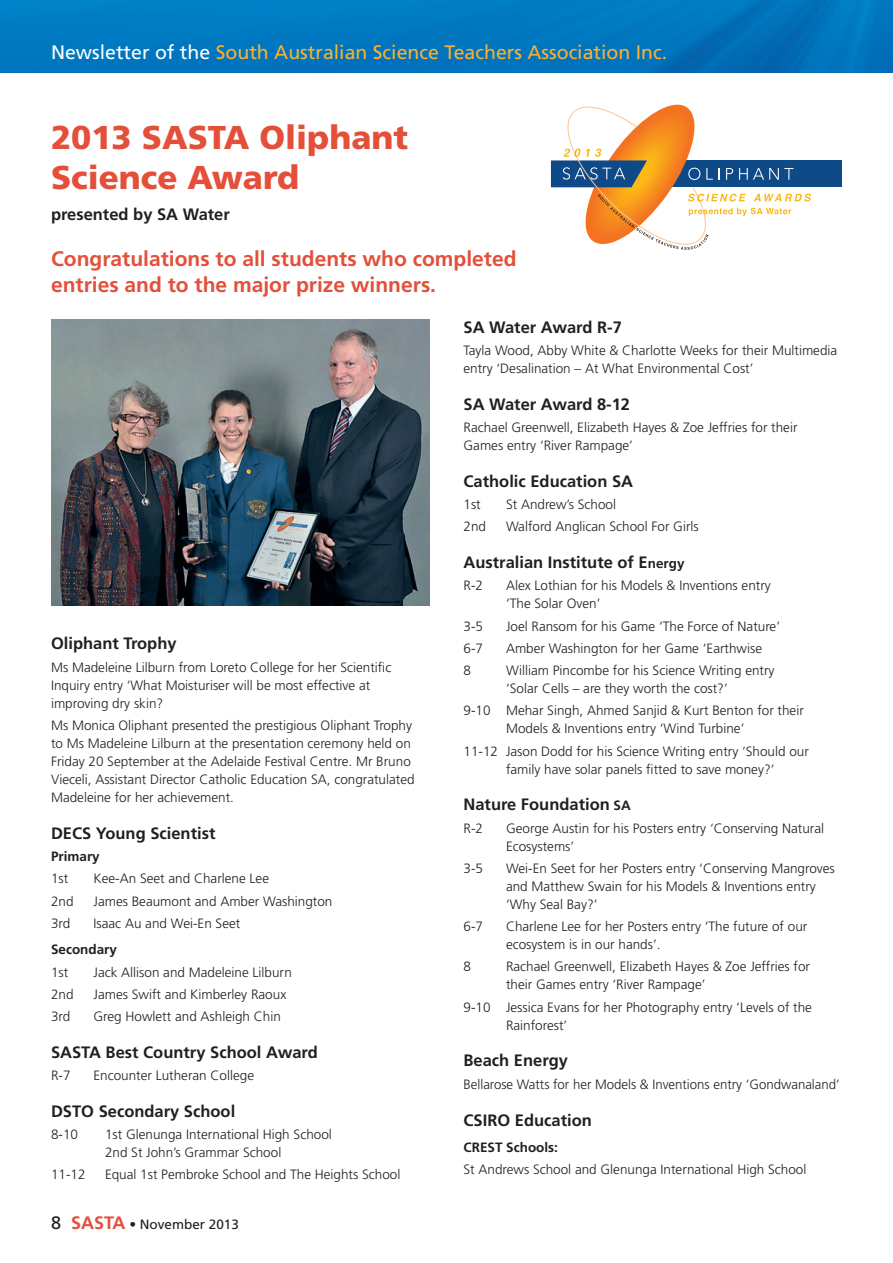
<style>
.page{position:relative;width:893px;height:1263px;background:#fff}
.page>*{position:absolute;margin:0;border:0;box-sizing:border-box;transform-origin:0 0}
.t1{font:900 33px/39.6px "Frutiger";color:#e44f3a}
.t2{font:700 21px/25.2px "Frutiger";color:#e44f3a}
.t3{font:19.5px "Frutiger";color:#fbb131}
.t4{font:700 16.5px "Frutiger";color:#231f20}
.t5{font:300 13.5px/18px "Frutiger";color:#231f20}
.t6{font:700 13.5px "Frutiger";color:#231f20}
.t7{font:13.5px "Frutiger";color:#231f20}
.s1{color:#fff}
.s2{font-size:18px}
.s3{font-weight:700;font-size:18px;color:#e44f3a}
.s4{font-size:13.5px}
</style>
<div class="page">
<img style="left:0;top:0;width:893px;height:72px">
<img style="left:51px;top:320px;width:378px;height:286px">
<div style="left:662px;top:160px;width:180px;height:27px;background:#0f4a88"></div>
<svg style="left:551px;top:104px;width:260px;height:146px"></svg>
<h3 class="t3" style="left:51px;top:41px;width:618px"><span class="s1">Newsletter of the</span> South Australian Science Teachers Association Inc.</h3>
<h1 class="t1" style="left:51px;top:118px;width:359px">2013 SASTA Oliphant<br>Science Award</h1>
<p class="t4" style="left:51px;top:204px;width:180px">presented by SA Water</p>
<h2 class="t2" style="left:51px;top:246px;width:467px">Congratulations to all students who completed entries and to the major prize winners.</h2>
<p class="t4" style="left:51px;top:634px;width:127px">Oliphant Trophy</p>
<p class="t5" style="left:51px;top:658px;width:342px">Ms Madeleine Lilburn from Loreto College for her Scientific<br>Inquiry entry ‘What Moisturiser will be most effective at improving dry skin?</p>
<p class="t5" style="left:51px;top:716px;width:365px">Ms Monica Oliphant presented the prestigious Oliphant Trophy to Ms Madeleine Lilburn at the presentation ceremony held on Friday 20 September at the Adelaide Festival Centre. Mr Bruno Vieceli, Assistant Director Catholic Education SA, congratulated Madeleine for her achievement.</p>
<p class="t4" style="left:51px;top:823px;width:166px">DECS Young Scientist</p>
<p class="t6" style="left:51px;top:848px;width:50px">Primary</p>
<p class="t5" style="left:51px;top:870px;width:19px">1st</p>
<p class="t5" style="left:94px;top:870px;width:177px">Kee-An Seet and Charlene Lee</p>
<p class="t5" style="left:51px;top:892px;width:24px">2nd</p>
<p class="t5" style="left:94px;top:892px;width:240px">James Beaumont and Amber Washington</p>
<p class="t5" style="left:51px;top:914px;width:21px">3rd</p>
<p class="t5" style="left:94px;top:914px;width:148px">Isaac Au and Wei-En Seet</p>
<p class="t6" style="left:51px;top:942px;width:68px">Secondary</p>
<p class="t5" style="left:51px;top:963px;width:19px">1st</p>
<p class="t5" style="left:94px;top:963px;width:200px">Jack Allison and Madeleine Lilburn</p>
<p class="t5" style="left:51px;top:985px;width:24px">2nd</p>
<p class="t5" style="left:94px;top:985px;width:194px">James Swift and Kimberley Raoux</p>
<p class="t5" style="left:51px;top:1007px;width:21px">3rd</p>
<p class="t5" style="left:94px;top:1007px;width:189px">Greg Howlett and Ashleigh Chin</p>
<p class="t4" style="left:51px;top:1042px;width:268px">SASTA Best Country School Award</p>
<p class="t5" style="left:51px;top:1067px;width:21px">R-7</p>
<p class="t5" style="left:94px;top:1067px;width:162px">Encounter Lutheran College</p>
<p class="t4" style="left:51px;top:1101px;width:186px">DSTO Secondary School</p>
<p class="t5" style="left:51px;top:1126px;width:29px">8-10</p>
<p class="t5" style="left:105px;top:1126px;width:228px">1st Glenunga International High School<br>2nd St John’s Grammar School</p>
<p class="t5" style="left:51px;top:1166px;width:36px">11-12</p>
<p class="t5" style="left:105px;top:1166px;width:297px">Equal 1st Pembroke School and The Heights School</p>
<p class="t7" style="left:51px;top:1216px;width:189px"><span class="s2">8</span> <span class="s3">SASTA</span> • November 2013</p>
<p class="t4" style="left:463px;top:317px;width:160px">SA Water Award R-7</p>
<p class="t5" style="left:463px;top:341px;width:375px">Tayla Wood, Abby White &amp; Charlotte Weeks for their Multimedia entry ‘Desalination – At What Environmental Cost’</p>
<p class="t4" style="left:463px;top:394px;width:168px">SA Water Award 8-12</p>
<p class="t5" style="left:463px;top:418px;width:336px">Rachael Greenwell, Elizabeth Hayes &amp; Zoe Jeffries for their<br>Games entry ‘River Rampage’</p>
<p class="t4" style="left:463px;top:471px;width:171px">Catholic Education SA</p>
<p class="t5" style="left:463px;top:495px;width:19px">1st</p>
<p class="t5" style="left:506px;top:495px;width:112px">St Andrew’s School</p>
<p class="t5" style="left:463px;top:518px;width:24px">2nd</p>
<p class="t5" style="left:506px;top:518px;width:194px">Walford Anglican School For Girls</p>
<p class="t4" style="left:463px;top:553px;width:223px">Australian Institute of E<span class="s4">nergy</span></p>
<p class="t5" style="left:463px;top:577px;width:21px">R-2</p>
<p class="t5" style="left:506px;top:577px;width:266px">Alex Lothian for his Models &amp; Inventions entry ‘The Solar Oven’</p>
<p class="t5" style="left:463px;top:617px;width:21px">3-5</p>
<p class="t5" style="left:506px;top:617px;width:276px">Joel Ransom for his Game ‘The Force of Nature’</p>
<p class="t5" style="left:463px;top:639px;width:21px">6-7</p>
<p class="t5" style="left:506px;top:639px;width:258px">Amber Washington for her Game ‘Earthwise</p>
<p class="t5" style="left:463px;top:661px;width:9px">8</p>
<p class="t5" style="left:506px;top:661px;width:270px">William Pincombe for his Science Writing entry ‘Solar Cells – are they worth the cost?’</p>
<p class="t5" style="left:506px;top:702px;width:299px;text-indent:-43px">9-10 Mehar Singh, Ahmed Sanjid &amp; Kurt Benton for their<br>Models &amp; Inventions entry ‘Wind Turbine’</p>
<p class="t5" style="left:506px;top:742px;width:304px;text-indent:-43px">11-12 Jason Dodd for his Science Writing entry ‘Should our family have solar panels fitted to save money?’</p>
<p class="t4" style="left:463px;top:795px;width:169px">Nature Foundation <span class="s4">SA</span></p>
<p class="t5" style="left:463px;top:819px;width:21px">R-2</p>
<p class="t5" style="left:506px;top:819px;width:320px">George Austin for his Posters entry ‘Conserving Natural<br>Ecosystems’</p>
<p class="t5" style="left:463px;top:859px;width:21px">3-5</p>
<p class="t5" style="left:506px;top:859px;width:330px">Wei-En Seet for her Posters entry ‘Conserving Mangroves and Matthew Swain for his Models &amp; Inventions entry ‘Why Seal Bay?’</p>
<p class="t5" style="left:463px;top:918px;width:21px">6-7</p>
<p class="t5" style="left:506px;top:918px;width:303px">Charlene Lee for her Posters entry ‘The future of our ecosystem is in our hands’.</p>
<p class="t5" style="left:463px;top:958px;width:9px">8</p>
<p class="t5" style="left:506px;top:958px;width:306px">Rachael Greenwell, Elizabeth Hayes &amp; Zoe Jeffries for their Games entry ‘River Rampage’</p>
<p class="t5" style="left:506px;top:998px;width:308px;text-indent:-43px">9-10 Jessica Evans for her Photography entry ‘Levels of the<br>Rainforest’</p>
<p class="t4" style="left:463px;top:1051px;width:106px">Beach Energy</p>
<p class="t5" style="left:463px;top:1075px;width:378px">Bellarose Watts for her Models &amp; Inventions entry ‘Gondwanaland’</p>
<p class="t4" style="left:463px;top:1110px;width:130px">CSIRO Education</p>
<p class="t6" style="left:463px;top:1139px;width:96px">CREST Schools:</p>
<p class="t5" style="left:463px;top:1161px;width:344px">St Andrews School and Glenunga International High School</p>
</div>
